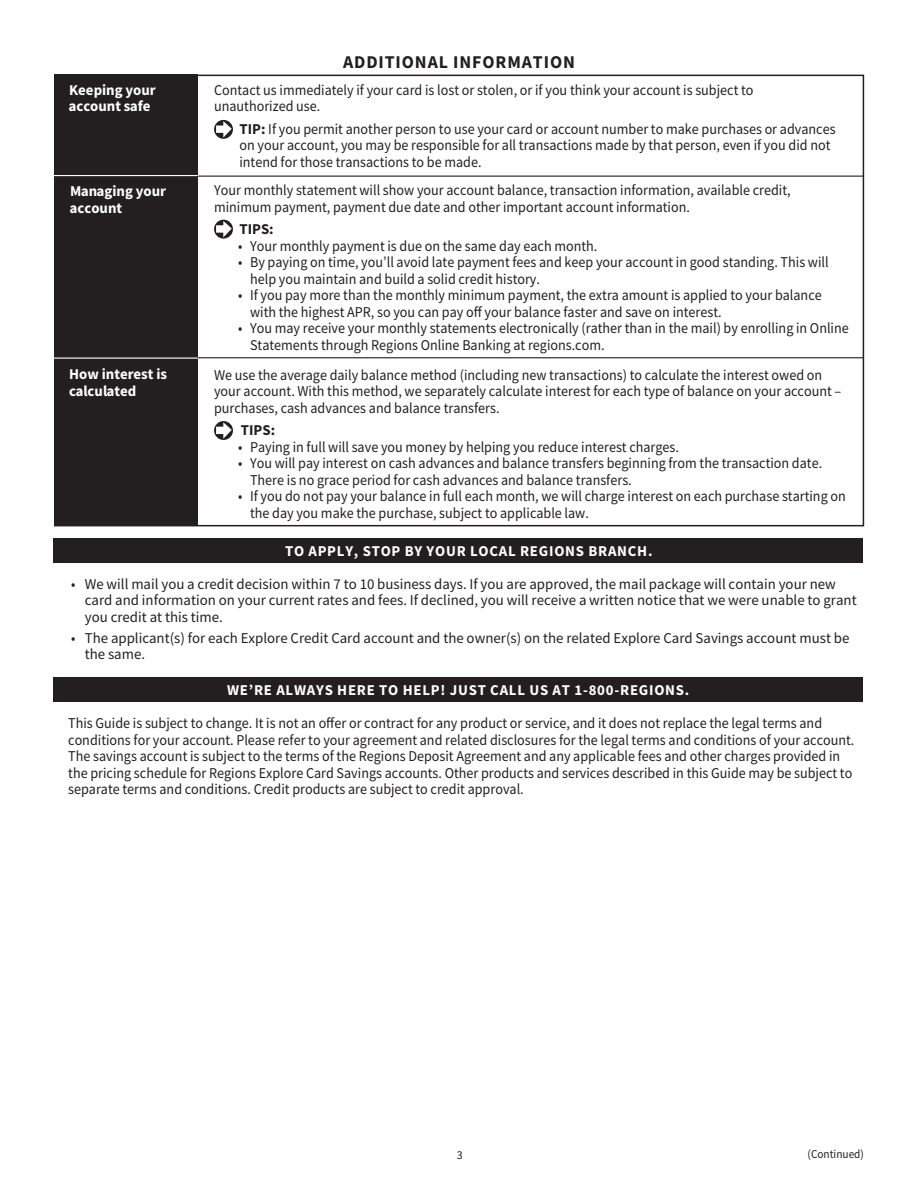
<style>
.page{position:relative;width:918px;height:1188px;background:#fff}
.page>*{position:absolute;margin:0;border:0;box-sizing:border-box;transform-origin:0 0}
.t1{font:700 18px "Regions Sans";letter-spacing:.05em;color:#231f20}
.t2{font:15px/16.5px "Regions Sans";color:#231f20;scale:.95 1}
.t3{font:700 15px "Regions Sans";letter-spacing:.05em;color:#fff}
.t4{font:700 15px/16.5px "Regions Sans";color:#fff}
.t5{font:700 15px "Regions Sans";color:#231f20}
.t6{font:12px "Regions Sans";color:#231f20;scale:.95 1}
.t7{font:12px "Regions Sans";color:#231f20}
.s1{font-weight:700}
</style>
<div class="page">
<div style="left:54px;top:75px;width:144px;height:450px;background:#231f20"></div>
<hr style="left:195px;top:176px;width:669px;height:1px;background:#231f20">
<hr style="left:54px;top:175px;width:144px;height:1px;background:#fff">
<hr style="left:195px;top:357px;width:669px;height:1px;background:#231f20">
<hr style="left:54px;top:358px;width:144px;height:1px;background:#fff">
<div style="left:53px;top:538px;width:810px;height:24px;background:#231f20"></div>
<div style="left:53px;top:677px;width:810px;height:25px;background:#231f20"></div>
<svg style="left:214px;top:120px;width:19px;height:19px"></svg>
<svg style="left:216px;top:121px;width:16px;height:17px"></svg>
<svg style="left:214px;top:220px;width:19px;height:19px"></svg>
<svg style="left:216px;top:221px;width:16px;height:16px"></svg>
<svg style="left:214px;top:421px;width:19px;height:19px"></svg>
<svg style="left:216px;top:422px;width:16px;height:17px"></svg>
<p class="t4" style="left:69px;top:81px;width:88px">Keeping your account safe</p>
<p class="t4" style="left:70px;top:183px;width:97px">Managing your account</p>
<p class="t4" style="left:69px;top:366px;width:99px">How interest is calculated</p>
<p class="t1" style="left:343px;top:49px;width:233px">ADDITIONAL INFORMATION</p>
<p class="t2" style="left:214px;top:82px;width:569px">Contact us immediately if your card is lost or stolen, or if you think your account is subject to unauthorized use.</p>
<p class="t2" style="left:239px;top:121px;width:629px"><span class="s1">TIP:</span> If you permit another person to use your card or account number to make purchases or advances on your account, you may be responsible for all transactions made by that person, even if you did not intend for those transactions to be made.</p>
<p class="t2" style="left:214px;top:182px;width:608px">Your monthly statement will show your account balance, transaction information, available credit, minimum payment, payment due date and other important account information.</p>
<p class="t5" style="left:239px;top:219px;width:36px">TIPS:</p>
<p class="t2" style="left:238px;top:238px;width:380px">• Your monthly payment is due on the same day each month.</p>
<p class="t2" style="left:250px;top:254px;width:611px;text-indent:-12px">• By paying on time, you’ll avoid late payment fees and keep your account in good standing. This will help you maintain and build a solid credit history.</p>
<p class="t2" style="left:250px;top:287px;width:603px;text-indent:-12px">• If you pay more than the monthly minimum payment, the extra amount is applied to your balance with the highest APR, so you can pay off your balance faster and save on interest.</p>
<p class="t2" style="left:250px;top:320px;width:632px;text-indent:-12px">• You may receive your monthly statements electronically (rather than in the mail) by enrolling in Online<br>Statements through Regions Online Banking at regions.com.</p>
<p class="t2" style="left:214px;top:367px;width:662px">We use the average daily balance method (including new transactions) to calculate the interest owed on your account. With this method, we separately calculate interest for each type of balance on your account – purchases, cash advances and balance transfers.</p>
<p class="t5" style="left:241px;top:420px;width:36px">TIPS:</p>
<p class="t2" style="left:238px;top:439px;width:466px">• Paying in full will save you money by helping you reduce interest charges.</p>
<p class="t2" style="left:250px;top:455px;width:604px;text-indent:-12px">• You will pay interest on cash advances and balance transfers beginning from the transaction date.<br>There is no grace period for cash advances and balance transfers.</p>
<p class="t2" style="left:250px;top:488px;width:629px;text-indent:-12px">• If you do not pay your balance in full each month, we will charge interest on each purchase starting on the day you make the purchase, subject to applicable law.</p>
<p class="t3" style="left:285px;top:541px;width:369px">TO APPLY, STOP BY YOUR LOCAL REGIONS BRANCH.</p>
<p class="t2" style="left:85px;top:575px;width:814px;text-indent:-14px">• We will mail you a credit decision within 7 to 10 business days. If you are approved, the mail package will contain your new card and information on your current rates and fees. If declined, you will receive a written notice that we were unable to grant you credit at this time.</p>
<p class="t2" style="left:85px;top:629px;width:806px;text-indent:-14px">• The applicant(s) for each Explore Credit Card account and the owner(s) on the related Explore Card Savings account must be the same.</p>
<p class="t3" style="left:227px;top:680px;width:464px">WE’RE ALWAYS HERE TO HELP! JUST CALL US AT 1-800-REGIONS.</p>
<p class="t2" style="left:68px;top:715px;width:829px">This Guide is subject to change. It is not an offer or contract for any product or service, and it does not replace the legal terms and conditions for your account. Please refer to your agreement and related disclosures for the legal terms and conditions of your account.<br>The savings account is subject to the terms of the Regions Deposit Agreement and any applicable fees and other charges provided in the pricing schedule for Regions Explore Card Savings accounts. Other products and services described in this Guide may be subject to separate terms and conditions. Credit products are subject to credit approval.</p>
<p class="t7" style="left:457px;top:1147px;width:7px">3</p>
<p class="t6" style="left:808px;top:1147px;width:61px">(Continued)</p>
</div>
